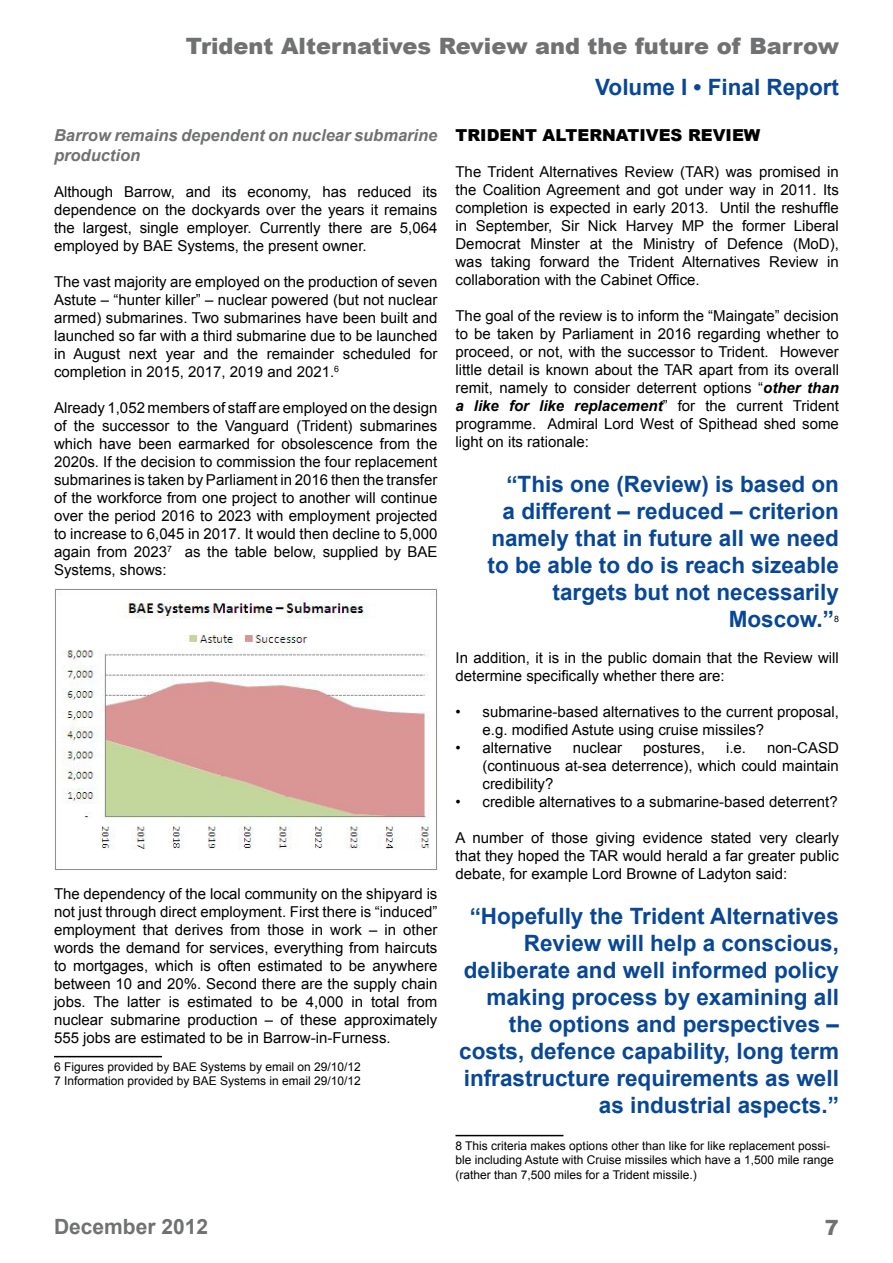
<style>
.page{position:relative;width:893px;height:1263px;background:#fff}
.page>*{position:absolute;margin:0;border:0;box-sizing:border-box;transform-origin:0 0}
.t1{font:700 22.5px/27px "Arial";color:#084796;text-align:right}
.t2{font:900 22.5px "Arial";color:#707172}
.t3{font:700 21px "Arial";color:#707172}
.t4{font:900 21px "Arial";color:#707172}
.t5{font:italic 700 16.5px/19.8px "Arial";color:#707172}
.t6{font:900 16.5px "Arial";color:#000}
.t7{font:15px/18px "Arial";color:#000;text-align:justify}
.t8{font:12px/14.4px "Arial";color:#000}
.t9{font:8.7px "Arial";color:#000}
.s1{font-weight:700;font-style:italic}
</style>
<div class="page">
<hr style="left:54px;top:1056px;width:108px;height:1px;background:#000">
<hr style="left:455px;top:1135px;width:108px;height:1px;background:#000">
<img style="left:54px;top:589px;width:383px;height:281px">
<h1 class="t2" style="left:186px;top:30px;width:655px">Trident Alternatives Review and the future of Barrow</h1>
<h1 class="t1" style="left:595px;top:74px;width:245px">Volume I • Final Report</h1>
<p class="t5" style="left:54px;top:126px;width:385px">Barrow remains dependent on nuclear submarine production</p>
<p class="t7" style="left:54px;top:183px;width:385px">Although Barrow, and its economy, has reduced its dependence on the dockyards over the years it remains the largest, single employer. Currently there are 5,064 employed by BAE Systems, the present owner.</p>
<p class="t7" style="left:54px;top:273px;width:385px">The vast majority are employed on the production of seven Astute – “hunter killer” – nuclear powered (but not nuclear armed) submarines. Two submarines have been built and launched so far with a third submarine due to be launched in August next year and the remainder scheduled for completion in 2015, 2017, 2019 and 2021.<sup>6</sup></p>
<p class="t7" style="left:54px;top:399px;width:385px">Already 1,052 members of staff are employed on the design of the successor to the Vanguard (Trident) submarines which have been earmarked for obsolescence from the 2020s. If the decision to commission the four replacement submarines is taken by Parliament in 2016 then the transfer of the workforce from one project to another will continue over the period 2016 to 2023 with employment projected to increase to 6,045 in 2017. It would then decline to 5,000 again from 2023<sup>7</sup> as the table below, supplied by BAE Systems, shows:</p>
<p class="t7" style="left:54px;top:885px;width:385px">The dependency of the local community on the shipyard is not just through direct employment. First there is “induced” employment that derives from those in work – in other words the demand for services, everything from haircuts to mortgages, which is often estimated to be anywhere between 10 and 20%. Second there are the supply chain jobs. The latter is estimated to be 4,000 in total from nuclear submarine production – of these approximately 555 jobs are estimated to be in Barrow-in-Furness.</p>
<p class="t8" style="left:54px;top:1060px;width:308px">6 Figures provided by BAE Systems by email on 29/10/12<br>7 Information provided by BAE Systems in email 29/10/12</p>
<p class="t6" style="left:455px;top:123px;width:306px">TRIDENT ALTERNATIVES REVIEW</p>
<p class="t7" style="left:455px;top:163px;width:385px">The Trident Alternatives Review (TAR) was promised in the Coalition Agreement and got under way in 2011. Its completion is expected in early 2013. Until the reshuffle in September, Sir Nick Harvey MP the former Liberal Democrat Minster at the Ministry of Defence (MoD), was taking forward the Trident Alternatives Review in collaboration with the Cabinet Office.</p>
<p class="t7" style="left:455px;top:307px;width:385px">The goal of the review is to inform the “Maingate” decision to be taken by Parliament in 2016 regarding whether to proceed, or not, with the successor to Trident. However little detail is known about the TAR apart from its overall remit, namely to consider deterrent options “<span class="s1">other than a like for like replacement</span>” for the current Trident programme. Admiral Lord West of Spithead shed some light on its rationale:</p>
<h1 class="t1" style="left:488px;top:471px;width:353px">“This one (Review) is based on<br>a different – reduced – criterion namely that in future all we need to be able to do is reach sizeable targets but not necessarily<br>Moscow.”</h1>
<p class="t9" style="left:834px;top:613px;width:6px">8</p>
<p class="t7" style="left:455px;top:649px;width:385px">In addition, it is in the public domain that the Review will determine specifically whether there are:</p>
<p class="t7" style="left:482px;top:703px;width:358px;text-indent:-27px">• submarine-based alternatives to the current proposal, e.g. modified Astute using cruise missiles?</p>
<p class="t7" style="left:455px;top:739px;width:98px">• alternative</p>
<p class="t7" style="left:573px;top:739px;width:51px">nuclear</p>
<p class="t7" style="left:643px;top:739px;width:63px">postures,</p>
<p class="t7" style="left:726px;top:739px;width:22px">i.e.</p>
<p class="t7" style="left:482px;top:739px;width:358px;text-indent:285px">non-CASD (continuous at-sea deterrence), which could maintain credibility?</p>
<p class="t7" style="left:455px;top:793px;width:384px">• credible alternatives to a submarine-based deterrent?</p>
<p class="t7" style="left:455px;top:829px;width:385px">A number of those giving evidence stated very clearly that they hoped the TAR would herald a far greater public debate, for example Lord Browne of Ladyton said:</p>
<p class="t1" style="left:459px;top:903px;width:381px">“Hopefully the Trident Alternatives Review will help a conscious, deliberate and well informed policy making process by examining all the options and perspectives – costs, defence capability, long term infrastructure requirements as well as industrial aspects.”</p>
<p class="t8" style="left:455px;top:1139px;width:380px">8 This criteria makes options other than like for like replacement possi&shy;ble including Astute with Cruise missiles which have a 1,500 mile range (rather than 7,500 miles for a Trident missile.)</p>
<h2 class="t3" style="left:54px;top:1212px;width:156px">December 2012</h2>
<h2 class="t4" style="left:825px;top:1212px;width:16px">7</h2>
</div>
